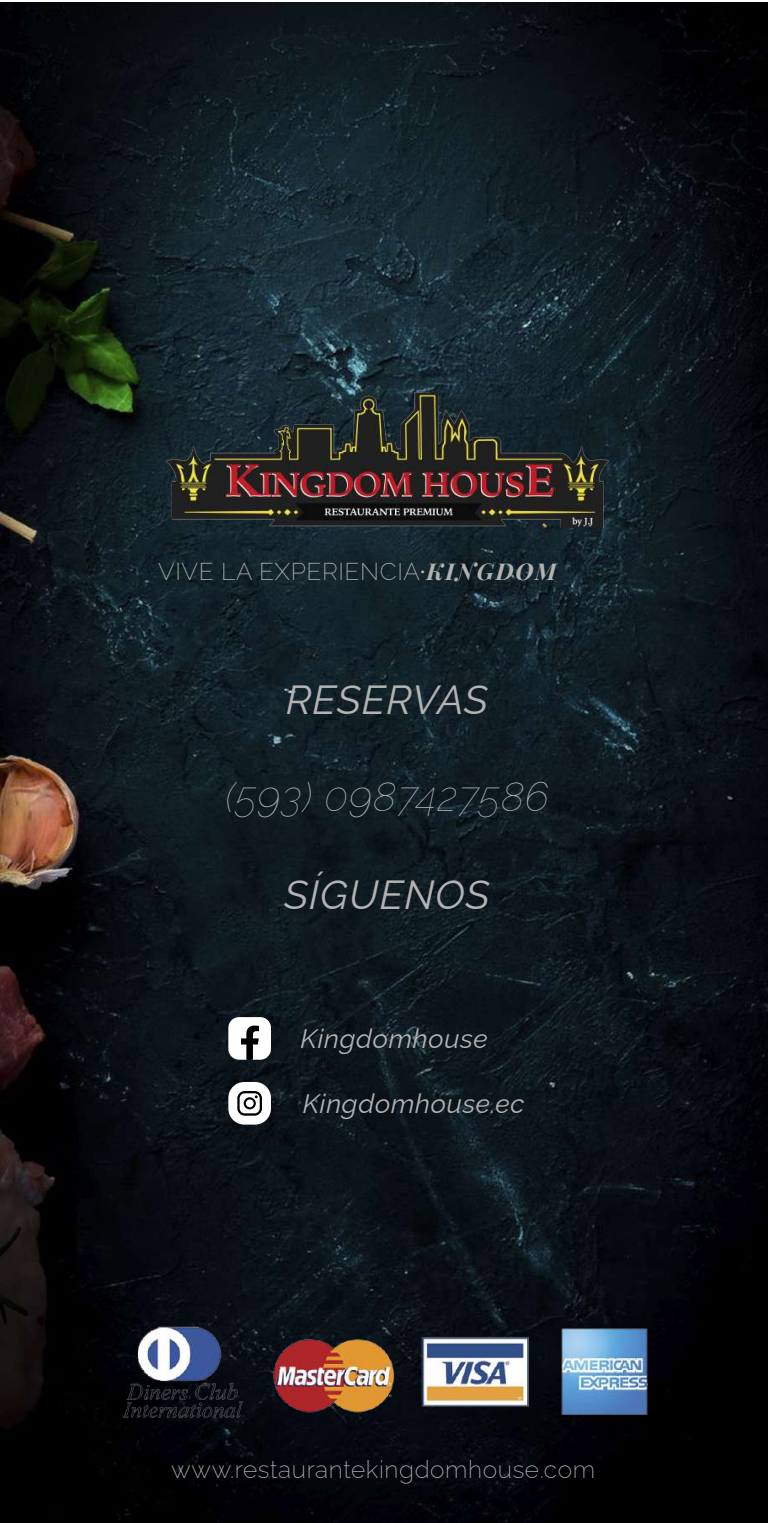
<style>
.page{position:relative;width:769px;height:1523px;background:#fff}
.page>*{position:absolute;margin:0;border:0;box-sizing:border-box;transform-origin:0 0}
.t1{font:italic 40.6px "Raleway";letter-spacing:.025em;color:#b3b3b3}
.t2{font:italic 100 40.6px "Raleway";letter-spacing:.025em;color:#b3b3b3}
.t3{font:italic 26.78px "Raleway";letter-spacing:.025em;color:#b3b3b3}
.t4{font:200 24.5px "Raleway";letter-spacing:.025em;color:#b3b3b3}
.t5{font:200 24.32px "Raleway";letter-spacing:.025em;color:#b3b3b3}
.s1{font-family:"Playfair Display";font-weight:700;font-style:italic;font-size:23.28px}
</style>
<div class="page">
<img style="left:0;top:2px;width:768px;height:1521px">
<img style="left:166px;top:392px;width:443px;height:136px">
<div style="left:228px;top:1082px;width:43px;height:43px;background:#fff;border-radius:16px"></div>
<svg style="left:237px;top:1091px;width:25px;height:25px"></svg>
<svg style="left:228px;top:1017px;width:43px;height:43px"></svg>
<img style="left:107px;top:1315px;width:553px;height:110px">
<p class="t5" style="left:158px;top:552px;width:400px">VIVE LA EXPERIENCIA<sup>.</sup><span class="s1">KINGDOM</span></p>
<h1 class="t1" style="left:286px;top:667px;width:203px">RESERVAS</h1>
<h1 class="t2" style="left:225px;top:765px;width:325px">(593) 0987427586</h1>
<h1 class="t1" style="left:284px;top:862px;width:207px">SÍGUENOS</h1>
<p class="t3" style="left:301px;top:1017px;width:189px">Kingdomhouse</p>
<p class="t3" style="left:303px;top:1082px;width:223px">Kingdomhouse.ec</p>
<p class="t4" style="left:171px;top:1450px;width:425px">www.restaurantekingdomhouse.com</p>
</div>
